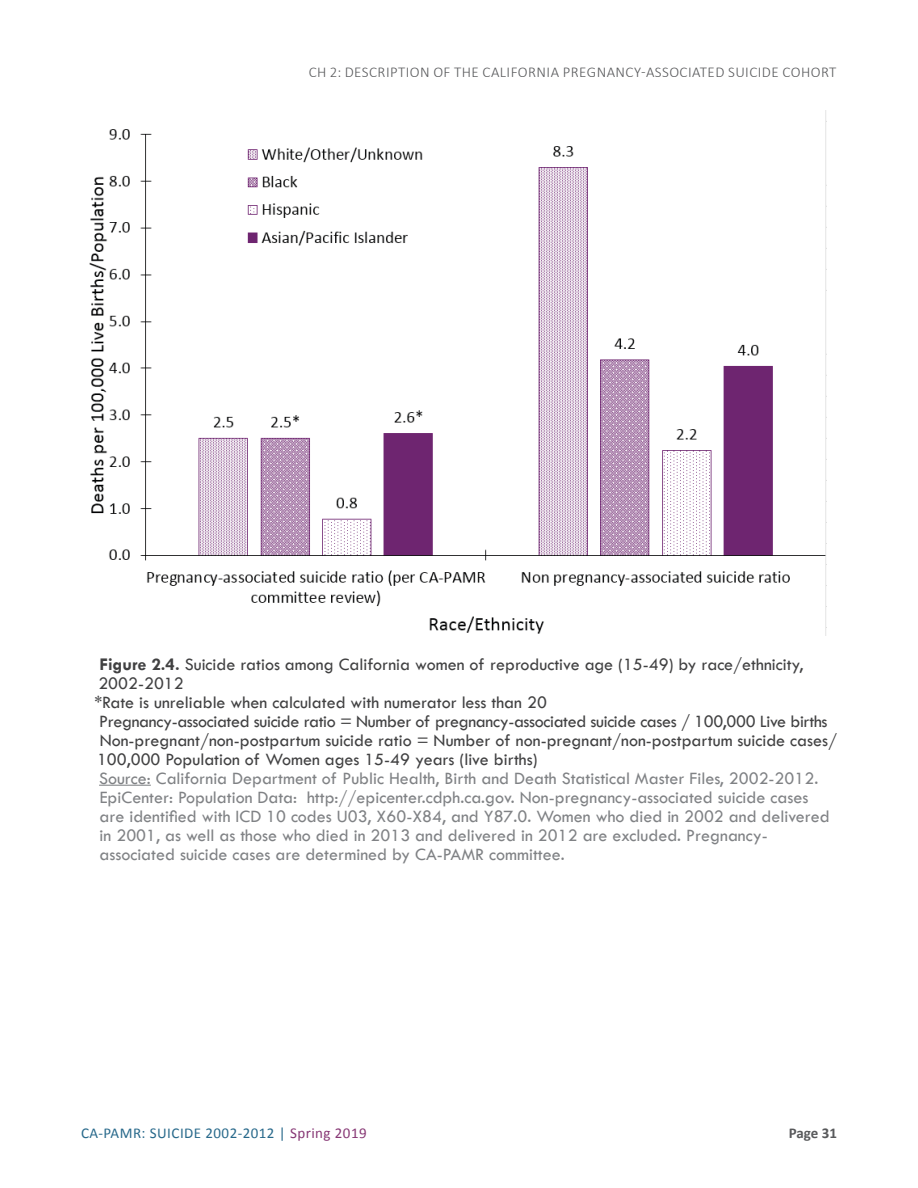
<style>
.page{position:relative;width:918px;height:1188px;background:#fff}
.page>*{position:absolute;margin:0;border:0;box-sizing:border-box;transform-origin:0 0}
.Figure{font:18px "Tw Cen";color:#808285}
.Figure-2{font:18px "Tw Cen";color:#414142}
.Figure-3{font:18px "Tw Cen";letter-spacing:-.02em;color:#414142}
.t1{font:300 15px "Calibri";letter-spacing:.03em;color:#58595b}
.t2{font:15px "Calibri";letter-spacing:.03em;color:#28698b}
.t3{font:700 15px "Calibri";letter-spacing:-.005em;color:#58595b}
.s1{font-weight:700}
.s2{color:#873875}
</style>
<div class="page">
<img style="left:89px;top:110px;width:738px;height:526px">
<hr style="left:99px;top:785px;width:52px;height:1px;background:#808285">
<p class="t1" style="left:309px;top:63px;width:529px">CH 2: DESCRIPTION OF THE CALIFORNIA PREGNANCY-ASSOCIATED SUICIDE COHORT</p>
<p class="Figure-2" style="left:100px;top:654px;width:705px"><span class="s1">Figure 2.4.</span> Suicide ratios among California women of reproductive age (15-49) by race/ethnicity,</p>
<p class="Figure-2" style="left:98px;top:672px;width:87px">2002-2012</p>
<p class="Figure-2" style="left:94px;top:691px;width:454px">*Rate is unreliable when calculated with numerator less than 20</p>
<p class="Figure-3" style="left:99px;top:710px;width:730px">Pregnancy-associated suicide ratio = Number of pregnancy-associated suicide cases / 100,000 Live births</p>
<p class="Figure-2" style="left:100px;top:729px;width:739px">Non-pregnant/non-postpartum suicide ratio = Number of non-pregnant/non-postpartum suicide cases/</p>
<p class="Figure-2" style="left:97px;top:748px;width:442px">100,000 Population of Women ages 15-49 years (live births)</p>
<p class="Figure" style="left:99px;top:767px;width:721px">Source: California Department of Public Health, Birth and Death Statistical Master Files, 2002-2012.</p>
<p class="Figure" style="left:100px;top:786px;width:710px">EpiCenter: Population Data: http://epicenter.cdph.ca.gov. Non-pregnancy-associated suicide cases</p>
<p class="Figure" style="left:100px;top:805px;width:732px">are identified with ICD 10 codes U03, X60-X84, and Y87.0. Women who died in 2002 and delivered</p>
<p class="Figure" style="left:100px;top:824px;width:670px">in 2001, as well as those who died in 2013 and delivered in 2012 are excluded. Pregnancy-</p>
<p class="Figure" style="left:100px;top:843px;width:467px">associated suicide cases are determined by CA-PAMR committee.</p>
<p class="t2" style="left:81px;top:1123px;width:287px">CA-PAMR: SUICIDE 2002-2012 | <span class="s2">Spring 2019</span></p>
<p class="t3" style="left:789px;top:1123px;width:50px">Page 31</p>
</div>
